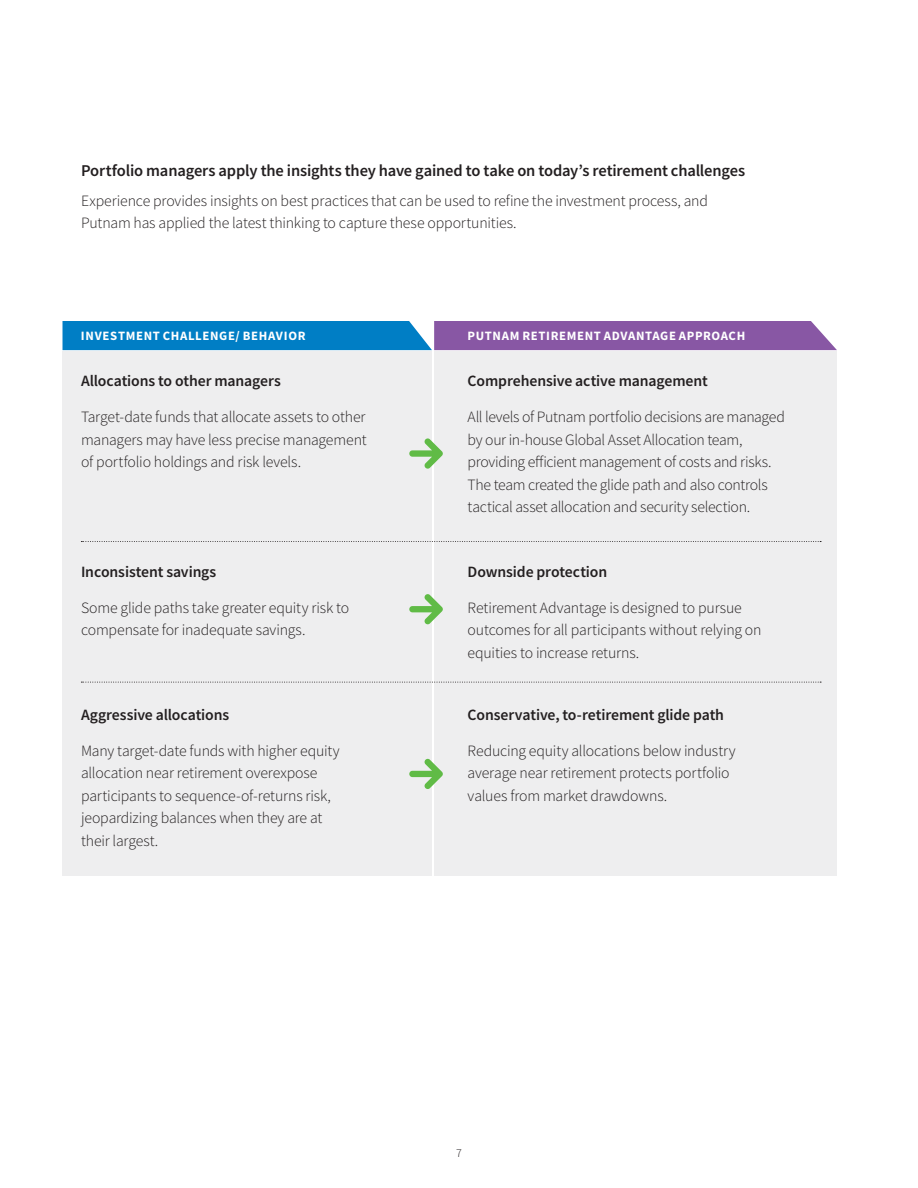
<style>
.page{position:relative;width:918px;height:1188px;background:#fff}
.page>*{position:absolute;margin:0;border:0;box-sizing:border-box;transform-origin:0 0}
.t1{font:600 16.5px "Source Sans Pro";letter-spacing:-.01em;color:#231f20}
.t2{font:300 15.75px/22.5px "Source Sans Pro";letter-spacing:-.015em;color:#231f20}
.t3{font:600 15.75px "Source Sans Pro";letter-spacing:-.005em;color:#231f20}
.t4{font:700 12.75px "Source Sans Pro";letter-spacing:.05em;color:#fff}
.t5{font:300 12px "Source Sans Pro";color:#231f20}
</style>
<div class="page">
<div style="left:434px;top:351px;width:403px;height:525px;background:#eeeeef"></div>
<div style="left:63px;top:351px;width:369px;height:525px;background:#eeeeef"></div>
<svg style="left:81px;top:541px;width:740px;height:1px"></svg>
<svg style="left:81px;top:682px;width:740px;height:1px"></svg>
<svg style="left:63px;top:321px;width:774px;height:29px;background:#4d6eb6"></svg>
<svg style="left:409px;top:759px;width:34px;height:30px"></svg>
<svg style="left:409px;top:594px;width:34px;height:31px"></svg>
<svg style="left:409px;top:438px;width:34px;height:31px"></svg>
<p class="t1" style="left:81px;top:160px;width:666px">Portfolio managers apply the insights they have gained to take on today’s retirement challenges</p>
<p class="t2" style="left:81px;top:189px;width:629px">Experience provides insights on best practices that can be used to refine the investment process, and<br>Putnam has applied the latest thinking to capture these opportunities.</p>
<p class="t4" style="left:81px;top:327px;width:226px">INVESTMENT CHALLENGE/ BEHAVIOR</p>
<p class="t4" style="left:468px;top:327px;width:279px">PUTNAM RETIREMENT ADVANTAGE APPROACH</p>
<p class="t3" style="left:81px;top:370px;width:201px">Allocations to other managers</p>
<p class="t2" style="left:81px;top:406px;width:287px;text-align:justify">Target-date funds that allocate assets to other managers may have less precise management of portfolio holdings and risk levels.</p>
<p class="t3" style="left:81px;top:561px;width:137px">Inconsistent savings</p>
<p class="t2" style="left:81px;top:596px;width:270px">Some glide paths take greater equity risk to compensate for inadequate savings.</p>
<p class="t3" style="left:81px;top:704px;width:150px">Aggressive allocations</p>
<p class="t2" style="left:81px;top:739px;width:260px">Many target-date funds with higher equity allocation near retirement overexpose participants to sequence-of-returns risk, jeopardizing balances when they are at their largest.</p>
<p class="t3" style="left:468px;top:370px;width:242px">Comprehensive active management</p>
<p class="t2" style="left:468px;top:406px;width:319px">All levels of Putnam portfolio decisions are managed by our in-house Global Asset Allocation team, providing efficient management of costs and risks.<br>The team created the glide path and also controls tactical asset allocation and security selection.</p>
<p class="t3" style="left:468px;top:561px;width:141px">Downside protection</p>
<p class="t2" style="left:468px;top:596px;width:295px">Retirement Advantage is designed to pursue outcomes for all participants without relying on equities to increase returns.</p>
<p class="t3" style="left:468px;top:704px;width:258px">Conservative, to-retirement glide path</p>
<p class="t2" style="left:468px;top:739px;width:270px">Reducing equity allocations below industry average near retirement protects portfolio values from market drawdowns.</p>
<p class="t5" style="left:456px;top:1145px;width:7px">7</p>
</div>
